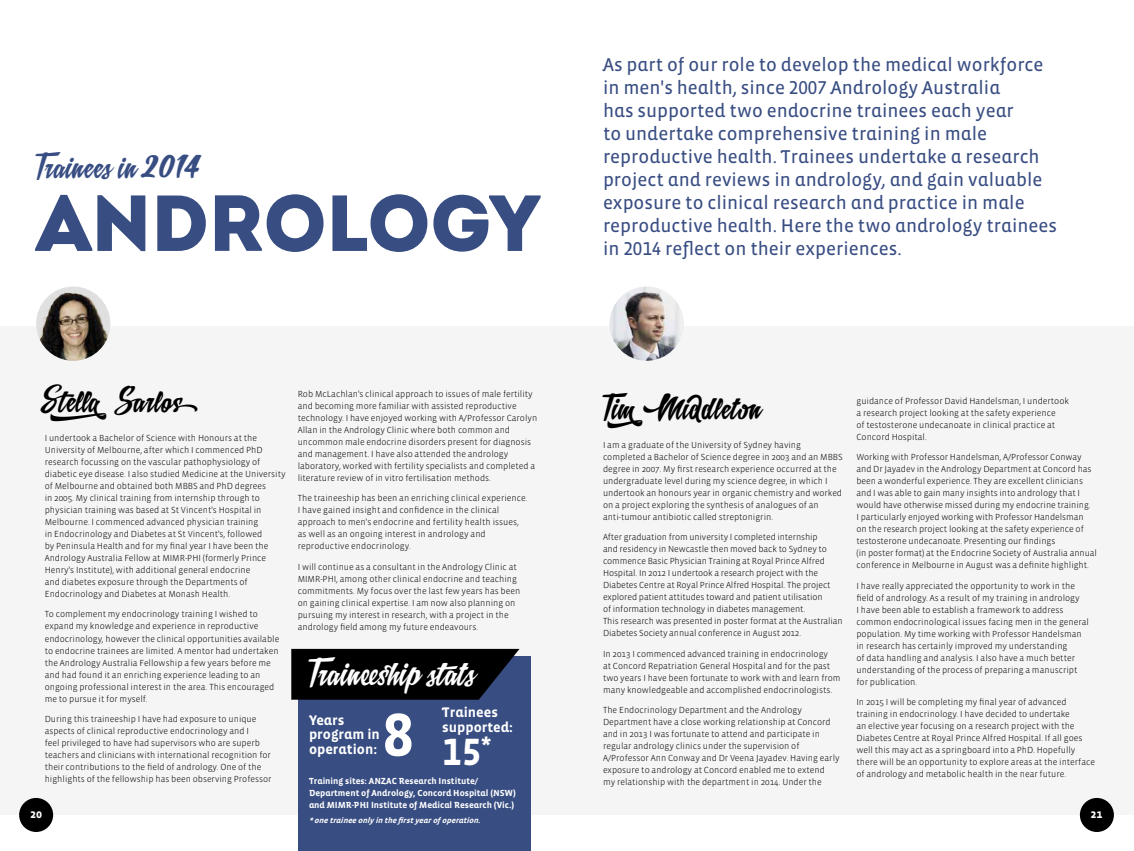
<style>
.page{position:relative;width:1134px;height:851px;background:#fff}
.page>*{position:absolute;margin:0;border:0;box-sizing:border-box;transform-origin:0 0}
.t1{font:79.2px "Intro Black Caps";color:#384d82}
.t2{font:700 38.9px "Vista Sans Alt";color:#fff}
.t3{font:27.2px "Letrista Script";color:#fff}
.t4{font:25.3px "Letrista Script";color:#000}
.t5{font:25.3px "Letrista Script";color:#384d82}
.t6{font:19px/23px "Vista Sans Alt Reg";color:#384d82}
.t7{font:700 14.2px/14.6px "Vista Sans Alt";color:#fff}
.t8{font:700 12px "Vista Sans";color:#fff}
.t9{font:300 9px/12px "Vista Sans";color:#000}
.t10{font:700 9px/12px "Vista Sans Alt";color:#fff}
.t11{font:italic 700 8px "Vista Sans Alt";color:#fff}
</style>
<div class="page">
<div style="left:0;top:326px;width:1134px;height:488px;background:#f6f5f5"></div>
<img style="left:609px;top:286px;width:75px;height:75px;border-radius:37px">
<img style="left:39px;top:286px;width:69px;height:75px">
<div style="left:299px;top:656px;width:232px;height:194px;background:#384d82"></div>
<svg style="left:291px;top:648px;width:228px;height:51px;background:#090b0f"></svg>
<div style="left:19px;top:797px;width:34px;height:34px;background:#000;border-radius:50%"></div>
<div style="left:1080px;top:797px;width:34px;height:34px;background:#000;border-radius:50%"></div>
<h3 class="t5" style="left:36px;top:151px;width:167px">Traineesin 2014</h3>
<h1 class="t1" style="left:36px;top:171px;width:506px">ANDROLOGY</h1>
<p class="t6" style="left:603px;top:53px;width:456px">As part of our role to develop the medical workforce in men's health, since 2007 Andrology Australia<br>has supported two endocrine trainees each year<br>to undertake comprehensive training in male reproductive health. Trainees undertake a research project and reviews in andrology, and gain valuable exposure to clinical research and practice in male reproductive health. Here the two andrology trainees in 2014 reflect on their experiences.</p>
<h3 class="t4" style="left:45px;top:385px;width:159px">StellaSarlos</h3>
<p class="t9" style="left:45px;top:432px;width:242px">I undertook a Bachelor of Science with Honours at the University of Melbourne, after which I commenced PhD research focussing on the vascular pathophysiology of diabetic eye disease. I also studied Medicine at the University of Melbourne and obtained both MBBS and PhD degrees<br>in 2005. My clinical training from internship through to physician training was based at St Vincent's Hospital in Melbourne. I commenced advanced physician training<br>in Endocrinology and Diabetes at St Vincent's, followed<br>by Peninsula Health and for my final year I have been the Andrology Australia Fellow at MIMR-PHI (formerly Prince Henry's Institute), with additional general endocrine<br>and diabetes exposure through the Departments of Endocrinology and Diabetes at Monash Health.</p>
<p class="t9" style="left:45px;top:608px;width:236px">To complement my endocrinology training I wished to expand my knowledge and experience in reproductive endocrinology, however the clinical opportunities available to endocrine trainees are limited. A mentor had undertaken the Andrology Australia Fellowship a few years before me and had found it an enriching experience leading to an ongoing professional interest in the area. This encouraged me to pursue it for myself.</p>
<p class="t9" style="left:45px;top:713px;width:228px">During this traineeship I have had exposure to unique aspects of clinical reproductive endocrinology and I<br>feel privileged to have had supervisors who are superb teachers and clinicians with international recognition for their contributions to the field of andrology. One of the highlights of the fellowship has been observing Professor</p>
<p class="t9" style="left:298px;top:388px;width:241px">Rob McLachlan's clinical approach to issues of male fertility and becoming more familiar with assisted reproductive technology. I have enjoyed working with A/Professor Carolyn Allan in the Andrology Clinic where both common and uncommon male endocrine disorders present for diagnosis and management. I have also attended the andrology laboratory, worked with fertility specialists and completed a literature review of in vitro fertilisation methods.</p>
<p class="t9" style="left:298px;top:492px;width:231px">The traineeship has been an enriching clinical experience.<br>I have gained insight and confidence in the clinical approach to men's endocrine and fertility health issues, as well as an ongoing interest in andrology and reproductive endocrinology.</p>
<p class="t9" style="left:298px;top:561px;width:224px">I will continue as a consultant in the Andrology Clinic at MIMR-PHI, among other clinical endocrine and teaching commitments. My focus over the last few years has been on gaining clinical expertise. I am now also planning on pursuing my interest in research, with a project in the andrology field among my future endeavours.</p>
<h3 class="t4" style="left:603px;top:392px;width:163px">TimMiddleton</h3>
<p class="t9" style="left:603px;top:439px;width:241px">I am a graduate of the University of Sydney having completed a Bachelor of Science degree in 2003 and an MBBS degree in 2007. My first research experience occurred at the undergraduate level during my science degree, in which I undertook an honours year in organic chemistry and worked on a project exploring the synthesis of analogues of an anti-tumour antibiotic called streptonigrin.</p>
<p class="t9" style="left:603px;top:531px;width:241px">After graduation from university I completed internship<br>and residency in Newcastle then moved back to Sydney to commence Basic Physician Training at Royal Prince Alfred Hospital. In 2012 I undertook a research project with the Diabetes Centre at Royal Prince Alfred Hospital. The project explored patient attitudes toward and patient utilisation<br>of information technology in diabetes management.<br>This research was presented in poster format at the Australian Diabetes Society annual conference in August 2012.</p>
<p class="t9" style="left:603px;top:648px;width:239px">In 2013 I commenced advanced training in endocrinology<br>at Concord Repatriation General Hospital and for the past two years I have been fortunate to work with and learn from many knowledgeable and accomplished endocrinologists.</p>
<p class="t9" style="left:603px;top:704px;width:238px">The Endocrinology Department and the Andrology Department have a close working relationship at Concord and in 2013 I was fortunate to attend and participate in regular andrology clinics under the supervision of A/Professor Ann Conway and Dr Veena Jayadev. Having early exposure to andrology at Concord enabled me to extend<br>my relationship with the department in 2014. Under the</p>
<p class="t9" style="left:856px;top:394px;width:214px">guidance of Professor David Handelsman, I undertook a research project looking at the safety experience<br>of testosterone undecanoate in clinical practice at Concord Hospital.</p>
<p class="t9" style="left:856px;top:451px;width:242px">Working with Professor Handelsman, A/Professor Conway and Dr Jayadev in the Andrology Department at Concord has been a wonderful experience. They are excellent clinicians and I was able to gain many insights into andrology that I would have otherwise missed during my endocrine training.<br>I particularly enjoyed working with Professor Handelsman<br>on the research project looking at the safety experience of testosterone undecanoate. Presenting our findings<br>(in poster format) at the Endocrine Society of Australia annual conference in Melbourne in August was a definite highlight.</p>
<p class="t9" style="left:856px;top:579px;width:234px">I have really appreciated the opportunity to work in the field of andrology. As a result of my training in andrology<br>I have been able to establish a framework to address common endocrinological issues facing men in the general population. My time working with Professor Handelsman in research has certainly improved my understanding<br>of data handling and analysis. I also have a much better understanding of the process of preparing a manuscript for publication.</p>
<p class="t9" style="left:856px;top:696px;width:240px">In 2015 I will be completing my final year of advanced training in endocrinology. I have decided to undertake<br>an elective year focusing on a research project with the Diabetes Centre at Royal Prince Alfred Hospital. If all goes well this may act as a springboard into a PhD. Hopefully there will be an opportunity to explore areas at the interface of andrology and metabolic health in the near future.</p>
<h3 class="t3" style="left:309px;top:656px;width:182px">Traineeship stats</h3>
<h3 class="t7" style="left:309px;top:712px;width:72px">Years program in operation:</h3>
<h3 class="t7" style="left:442px;top:705px;width:72px">Trainees supported:</h3>
<h2 class="t2" style="left:383px;top:732px;width:110px"><sup>8</sup> 15<sup>*</sup></h2>
<p class="t10" style="left:309px;top:775px;width:208px">Training sites: ANZAC Research Institute/<br>Department of Andrology, Concord Hospital (NSW) and MIMR-PHI Institute of Medical Research (Vic.)</p>
<p class="t11" style="left:309px;top:816px;width:175px">*one trainee only in the firstyearof operation.</p>
<h3 class="t8" style="left:30px;top:807px;width:13px">20</h3>
<h3 class="t8" style="left:1090px;top:807px;width:13px">21</h3>
</div>
